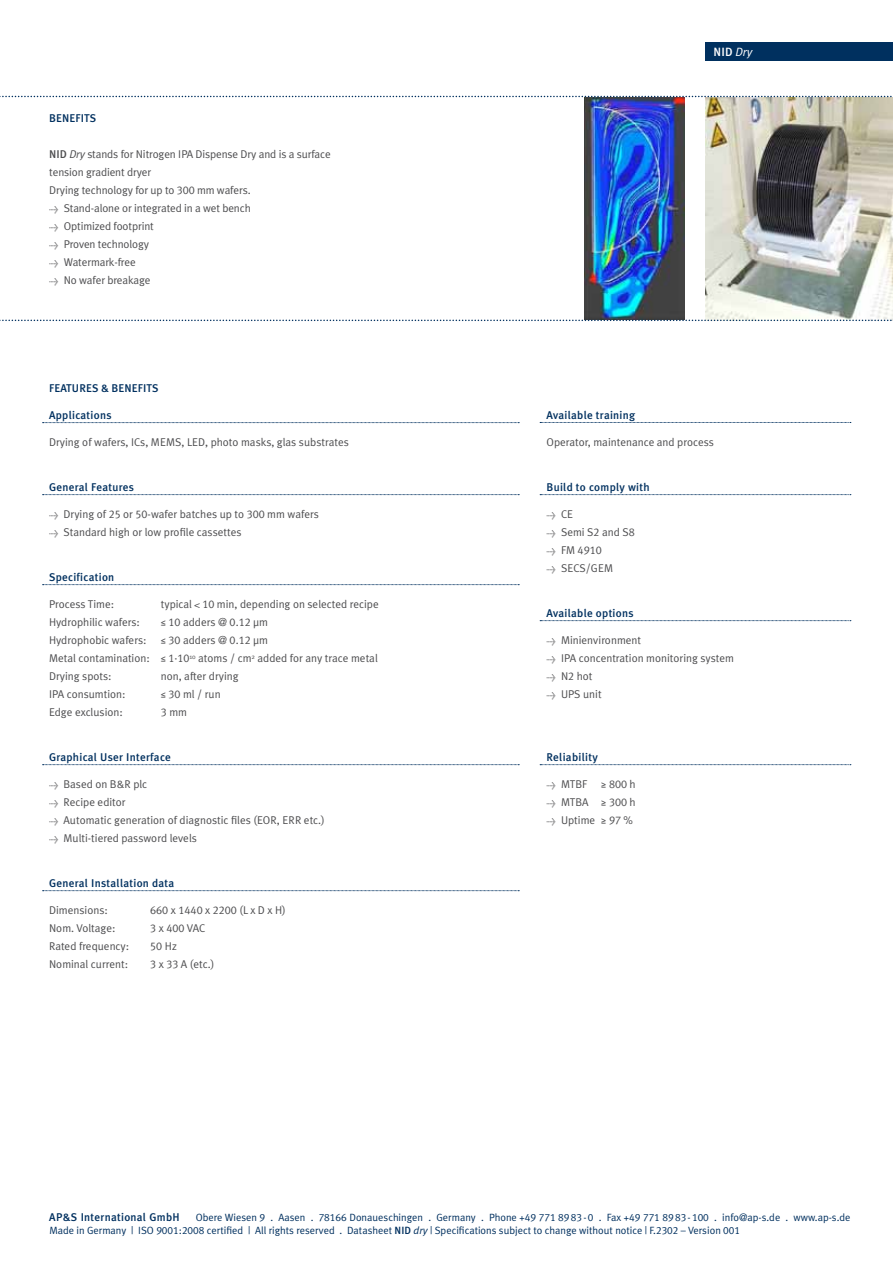
<style>
.page{position:relative;width:893px;height:1263px;background:#fff}
.page>*{position:absolute;margin:0;border:0;box-sizing:border-box;transform-origin:0 0}
.t1{font:500 12px "Meta Plus";color:#fff}
.t2{font:11.25px/18px "Meta Plus Normal";color:#4d4d4f}
.t3{font:500 11.25px "Meta Plus";letter-spacing:.025em;color:#00305f}
.t4{font:11.25px "Meta Plus Normal Caps";color:#4d4d4f}
.t5{font:10.5px/13.5px "Meta Plus Normal";color:#00305f}
.s1{font-family:"Meta Plus";font-weight:500}
.s2{font-style:italic}
.s3{font-family:"Meta Plus Normal Caps"}
.s4{font-family:"Meta Plus";font-weight:500;font-size:7.5px}
.s5{font-family:"Helvetica";font-size:9px}
.s6{font-family:"Meta Plus Normal"}
.s7{font-family:"Meta Plus Normal";font-weight:400;font-style:italic}
</style>
<div class="page">
<img style="left:584px;top:97px;width:101px;height:223px">
<img style="left:706px;top:97px;width:187px;height:223px">
<svg style="left:43px;top:422px;width:476px;height:1px"></svg>
<svg style="left:43px;top:494px;width:476px;height:1px"></svg>
<svg style="left:43px;top:584px;width:476px;height:1px"></svg>
<svg style="left:43px;top:764px;width:476px;height:1px"></svg>
<svg style="left:43px;top:890px;width:476px;height:1px"></svg>
<svg style="left:540px;top:422px;width:311px;height:1px"></svg>
<svg style="left:540px;top:494px;width:311px;height:1px"></svg>
<svg style="left:540px;top:620px;width:311px;height:1px"></svg>
<svg style="left:540px;top:764px;width:311px;height:1px"></svg>
<div style="left:706px;top:43px;width:187px;height:18px;background:#00305f"></div>
<svg style="left:0;top:320px;width:893px;height:1px"></svg>
<svg style="left:0;top:96px;width:892px;height:1px"></svg>
<p class="t3" style="left:49px;top:112px;width:48px">Ben efits</p>
<p class="t2" style="left:49px;top:145px;width:283px"><span class="s1">NID</span> <span class="s2">Dry</span> stands for Nitrogen IPA Dispense Dry and is a surface tension gradient dryer<br>Drying technology for up to <span class="s3">300</span> mm wafers.<br><span class="s4">&gt;</span> Stand-alone or integrated in a wet bench<br><span class="s4">&gt;</span> Optimized footprint<br><span class="s4">&gt;</span> Proven technology<br><span class="s4">&gt;</span> Watermark-free<br><span class="s4">&gt;</span> No wafer breakage</p>
<p class="t3" style="left:49px;top:382px;width:111px">Features &amp; Ben efits</p>
<p class="t3" style="left:49px;top:409px;width:64px">Applications</p>
<p class="t2" style="left:49px;top:433px;width:301px">Drying of wafers, ICs, MEMS, LED, photo masks, glas substrates</p>
<p class="t3" style="left:49px;top:481px;width:86px">General Features</p>
<p class="t2" style="left:49px;top:505px;width:271px"><span class="s4">&gt;</span> Drying of <span class="s3">25</span> or <span class="s3">50</span>-wafer batches up to <span class="s3">300</span> mm wafers <span class="s4">&gt;</span> Standard high or low profile cassettes</p>
<p class="t3" style="left:49px;top:571px;width:67px">Specification</p>
<p class="t2" style="left:49px;top:595px;width:67px">Process Time:</p>
<p class="t2" style="left:161px;top:595px;width:219px">typical <span class="s5">&lt;</span> <span class="s3">10</span> min, depending on selected recipe</p>
<p class="t2" style="left:49px;top:613px;width:92px">Hydrophilic wafers:</p>
<p class="t2" style="left:161px;top:613px;width:109px">≤ <span class="s3">10</span> adders @ <span class="s3">0.12</span> µm</p>
<p class="t2" style="left:49px;top:631px;width:99px">Hydrophobic wafers:</p>
<p class="t2" style="left:49px;top:631px;width:330px;text-indent:112px">≤ <span class="s3">30</span> adders @ <span class="s3">0.12</span> µm<br>Metal contamination: ≤ <span class="s3">1·10</span><sup>10</sup> atoms / cm<sup>2</sup> added for any trace metal<br>Drying spots:</p>
<p class="t2" style="left:161px;top:667px;width:79px">non, after drying</p>
<p class="t2" style="left:49px;top:685px;width:78px">IPA consumtion:</p>
<p class="t2" style="left:161px;top:685px;width:61px">≤ <span class="s3">30</span> ml / run</p>
<p class="t2" style="left:49px;top:703px;width:75px">Edge exclusion:</p>
<p class="t2" style="left:161px;top:703px;width:28px"><span class="s3">3</span> mm</p>
<p class="t3" style="left:49px;top:751px;width:123px">Graphical User Interface</p>
<p class="t2" style="left:49px;top:775px;width:277px"><span class="s4">&gt;</span> Based on B&amp;R plc<br><span class="s4">&gt;</span> Recipe editor<br><span class="s4">&gt;</span> Automatic generation of diagnostic files (EOR, ERR etc.) <span class="s4">&gt;</span> Multi-tiered password levels</p>
<p class="t3" style="left:49px;top:877px;width:127px">General Installation data</p>
<p class="t2" style="left:49px;top:901px;width:60px">Dimensions:</p>
<p class="t4" style="left:150px;top:904px;width:137px">660 <span class="s6">x</span> 1440 <span class="s6">x</span> 2200 <span class="s6">(L x D x H)</span></p>
<p class="t2" style="left:49px;top:919px;width:68px">Nom. Voltage:</p>
<p class="t4" style="left:150px;top:922px;width:57px">3 <span class="s6">x</span> 400 <span class="s6">VAC</span></p>
<p class="t2" style="left:49px;top:937px;width:82px">Rated frequency:</p>
<p class="t4" style="left:150px;top:940px;width:28px">50 <span class="s6">Hz</span></p>
<p class="t2" style="left:49px;top:955px;width:81px">Nominal current:</p>
<p class="t2" style="left:150px;top:955px;width:66px"><span class="s3">3</span> x <span class="s3">33</span> A (etc.)</p>
<p class="t1" style="left:713px;top:45px;width:40px">NID <span class="s7">Dry</span></p>
<p class="t3" style="left:547px;top:409px;width:90px">Available training</p>
<p class="t2" style="left:547px;top:433px;width:169px">Operator, maintenance and process</p>
<p class="t3" style="left:547px;top:481px;width:105px">Build to comply with</p>
<p class="t2" style="left:547px;top:505px;width:90px"><span class="s4">&gt;</span> CE<br><span class="s4">&gt;</span> Semi S<span class="s3">2</span> and S<span class="s3">8</span></p>
<p class="t4" style="left:547px;top:544px;width:57px"><span class="s4">&gt;</span> <span class="s6">FM</span> 4910</p>
<p class="t2" style="left:547px;top:559px;width:68px"><span class="s4">&gt;</span> SECS/GEM</p>
<p class="t3" style="left:547px;top:607px;width:89px">Available options</p>
<p class="t2" style="left:547px;top:631px;width:189px"><span class="s4">&gt;</span> Minienvironment<br><span class="s4">&gt;</span> IPA concentration monitoring system <span class="s4">&gt;</span> N<span class="s3">2</span> hot<br><span class="s4">&gt;</span> UPS unit</p>
<p class="t3" style="left:547px;top:751px;width:53px">Reliability</p>
<p class="t2" style="left:547px;top:775px;width:42px"><span class="s4">&gt;</span> MTBF</p>
<p class="t4" style="left:601px;top:778px;width:36px"><span class="s6">≥</span> 800 <span class="s6">h</span></p>
<p class="t2" style="left:547px;top:793px;width:91px"><span class="s4">&gt;</span> MTBA ≥ <span class="s3">300</span> h <span class="s4">&gt;</span> Uptime ≥ <span class="s3">97</span> %</p>
<p class="t3" style="left:49px;top:1210px;width:132px">AP&amp;S International GmbH</p>
<p class="t5" style="left:49px;top:1210px;width:803px;text-indent:146px">Obere Wiesen <span class="s3">9</span> . Aasen . <span class="s3">78166</span> Donaueschingen . Germany . Phone +<span class="s3">49 771 8983-0</span> . Fax +<span class="s3">49 771 8983-100</span> . info@ap-s.de . www.ap-s.de<br>Made in Germany | ISO <span class="s3">9001:2008</span> certified | All rights reserved . Datasheet <span class="s1">NID</span> <span class="s2">dry</span> | Specifications subject to change without notice | F.<span class="s3">2302</span> – Version <span class="s3">001</span></p>
</div>
